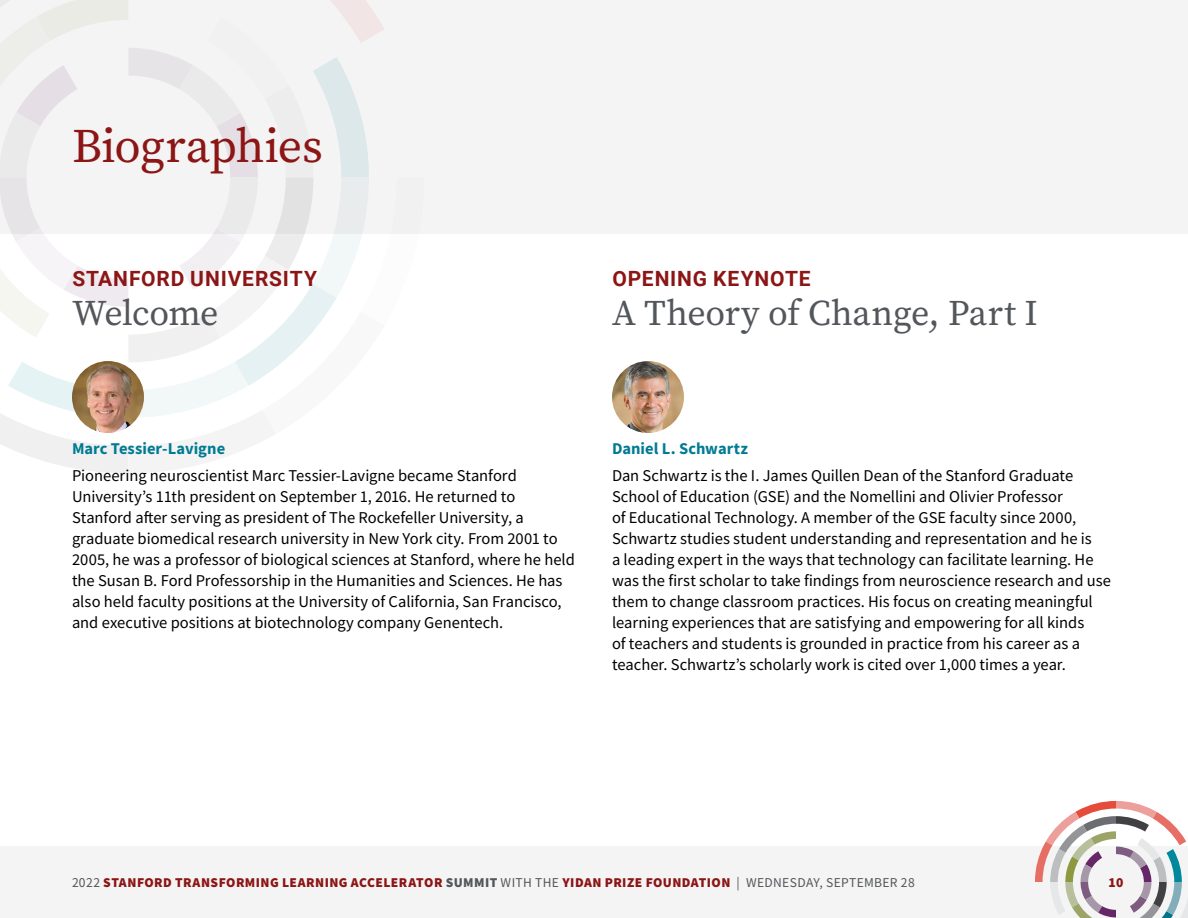
<style>
.page{position:relative;width:1188px;height:918px;background:#fff}
.page>*{position:absolute;margin:0;border:0;box-sizing:border-box;transform-origin:0 0}
.Page_Session_Title{font:48px "Source Serif Pro";letter-spacing:-.015em;color:#8c1515}
.Bio_Session_Title{font:36px "Source Serif Pro";letter-spacing:-.01em;color:#53565a}
.Bio_Session_Header{font:700 21px "Roboto";letter-spacing:.04em;color:#8c1515}
.Bio_Body{font:16.5px/21px "Source Sans Pro";color:#000}
.Bio_Name{font:700 16.5px "Source Sans Pro";letter-spacing:.005em;color:#007c92}
.t1{font:900 13.5px "Source Sans Pro";letter-spacing:.035em;color:#8c1515}
.s1{font-weight:400;color:#e54c39}
.s2{font-weight:400;color:#53565a}
.s3{color:#53565a}
</style>
<div class="page">
<div style="left:0;top:846px;width:1188px;height:72px;background:#f4f4f4"></div>
<svg style="left:1035px;top:801px;width:153px;height:117px"></svg>
<svg style="left:0;top:234px;width:362px;height:239px"></svg>
<img style="left:72px;top:361px;width:72px;height:72px;border-radius:36px">
<img style="left:612px;top:361px;width:72px;height:72px;border-radius:36px">
<div style="left:0;top:0;width:1188px;height:234px;background:#f4f4f4"></div>
<p class="Page_Session_Title" style="left:72px;top:114px;width:252px">Biographies</p>
<p class="Bio_Session_Header" style="left:72px;top:264px;width:246px">STANFORD UNIVERSITY</p>
<p class="Bio_Session_Title" style="left:72px;top:289px;width:148px">Welcome</p>
<p class="Bio_Session_Header" style="left:612px;top:264px;width:200px">OPENING KEYNOTE</p>
<p class="Bio_Session_Title" style="left:612px;top:289px;width:427px">A Theory of Change, Part I</p>
<p class="Bio_Name" style="left:72px;top:437px;width:155px">Marc Tessier-Lavigne</p>
<p class="Bio_Body" style="left:72px;top:465px;width:504px">Pioneering neuroscientist Marc Tessier-Lavigne became Stanford University’s 11th president on September 1, 2016. He returned to Stanford after serving as president of The Rockefeller University, a graduate biomedical research university in New York city. From 2001 to 2005, he was a professor of biological sciences at Stanford, where he held the Susan B. Ford Professorship in the Humanities and Sciences. He has also held faculty positions at the University of California, San Francisco, and executive positions at biotechnology company Genentech.</p>
<p class="Bio_Name" style="left:612px;top:437px;width:137px">Daniel L. Schwartz</p>
<p class="Bio_Body" style="left:612px;top:465px;width:500px">Dan Schwartz is the I. James Quillen Dean of the Stanford Graduate School of Education (GSE) and the Nomellini and Olivier Professor<br>of Educational Technology. A member of the GSE faculty since 2000, Schwartz studies student understanding and representation and he is<br>a leading expert in the ways that technology can facilitate learning. He was the first scholar to take findings from neuroscience research and use them to change classroom practices. His focus on creating meaningful learning experiences that are satisfying and empowering for all kinds<br>of teachers and students is grounded in practice from his career as a teacher. Schwartz’s scholarly work is cited over 1,000 times a year.</p>
<p class="t1" style="left:12px;top:873px;width:904px"><span class="s1">PAGE 10</span> <span class="s2">2022</span> STANFORD TRANSFORMING LEARNING ACCELERATOR <span class="s3">SUMMIT</span> <span class="s2">WITH THE</span> YIDAN PRIZE FOUNDATION <span class="s2">| WEDNESDAY, SEPTEMBER 28</span></p>
<p class="t1" style="left:1109px;top:873px;width:16px">10</p>
</div>
